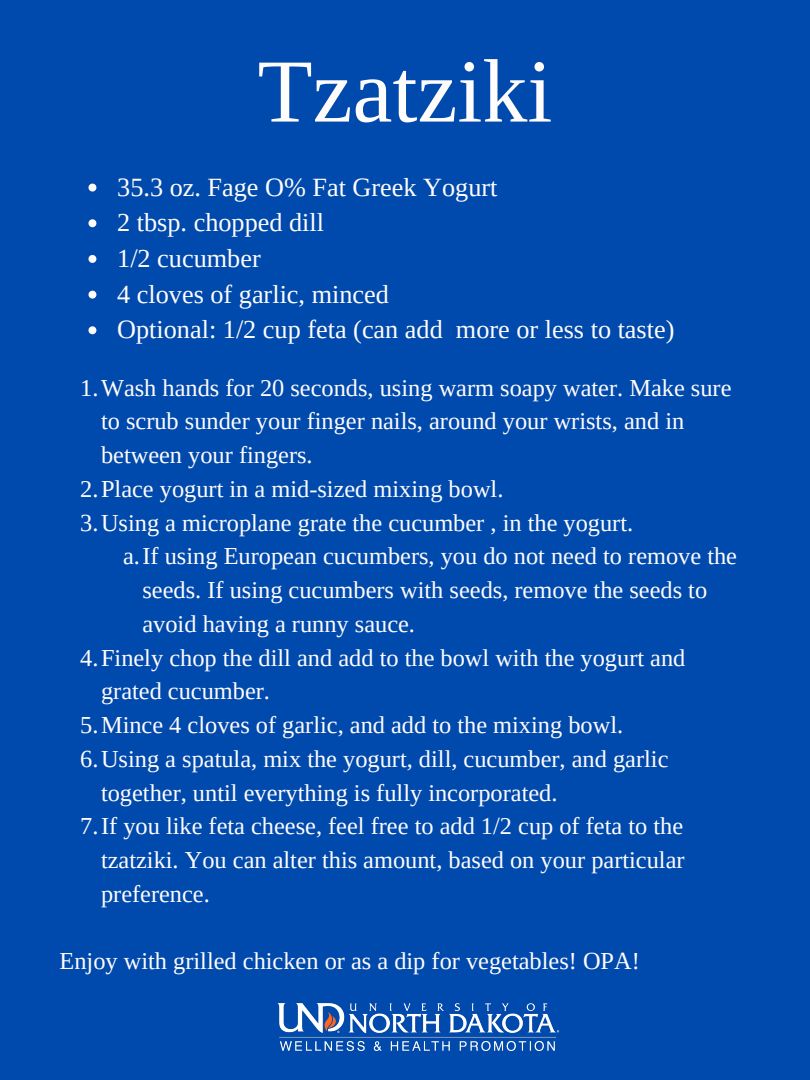
<style>
.page{position:relative;width:810px;height:1080px;background:#004aad}
.page>*{position:absolute;margin:0;border:0;box-sizing:border-box;transform-origin:0 0}
.t1{font:90px "Tinos";color:#fffcfc}
.t2{font:26.25px/35.7px "Tinos";color:#fffcfc}
.t3{font:24.38px "Tinos";color:#fffcfc}
</style>
<div class="page">
<svg style="left:88px;top:184px;width:8px;height:8px"></svg>
<svg style="left:88px;top:219px;width:8px;height:8px"></svg>
<svg style="left:88px;top:255px;width:8px;height:8px"></svg>
<svg style="left:88px;top:291px;width:8px;height:8px"></svg>
<svg style="left:88px;top:326px;width:8px;height:8px"></svg>
<img style="left:277px;top:1003px;width:283px;height:48px">
<h1 class="t1" style="left:258px;top:41px;width:296px">Tzatziki</h1>
<p class="t2" style="left:117px;top:169px;width:559px">35.3 oz. Fage O% Fat Greek Yogurt<br>2 tbsp. chopped dill<br>1/2 cucumber<br>4 cloves of garlic, minced<br>Optional: 1/2 cup feta (can add more or less to taste)</p>
<p class="t3" style="left:80px;top:374px;width:653px">1.Wash hands for 20 seconds, using warm soapy water. Make sure</p>
<p class="t3" style="left:101px;top:408px;width:585px">to scrub sunder your finger nails, around your wrists, and in</p>
<p class="t3" style="left:101px;top:441px;width:213px">between your fingers.</p>
<p class="t3" style="left:80px;top:475px;width:425px">2.Place yogurt in a mid-sized mixing bowl.</p>
<p class="t3" style="left:80px;top:509px;width:554px">3.Using a microplane grate the cucumber , in the yogurt.</p>
<p class="t3" style="left:123px;top:543px;width:615px">a.If using European cucumbers, you do not need to remove the</p>
<p class="t3" style="left:142px;top:576px;width:566px">seeds. If using cucumbers with seeds, remove the seeds to</p>
<p class="t3" style="left:142px;top:610px;width:274px">avoid having a runny sauce.</p>
<p class="t3" style="left:80px;top:644px;width:607px">4.Finely chop the dill and add to the bowl with the yogurt and</p>
<p class="t3" style="left:101px;top:678px;width:171px">grated cucumber.</p>
<p class="t3" style="left:80px;top:711px;width:544px">5.Mince 4 cloves of garlic, and add to the mixing bowl.</p>
<p class="t3" style="left:80px;top:745px;width:590px">6.Using a spatula, mix the yogurt, dill, cucumber, and garlic</p>
<p class="t3" style="left:101px;top:779px;width:458px">together, until everything is fully incorporated.</p>
<p class="t3" style="left:80px;top:813px;width:604px">7.If you like feta cheese, feel free to add 1/2 cup of feta to the</p>
<p class="t3" style="left:101px;top:846px;width:585px">tzatziki. You can alter this amount, based on your particular</p>
<p class="t3" style="left:101px;top:880px;width:110px">preference.</p>
<p class="t3" style="left:60px;top:948px;width:582px">Enjoy with grilled chicken or as a dip for vegetables! OPA!</p>
</div>
